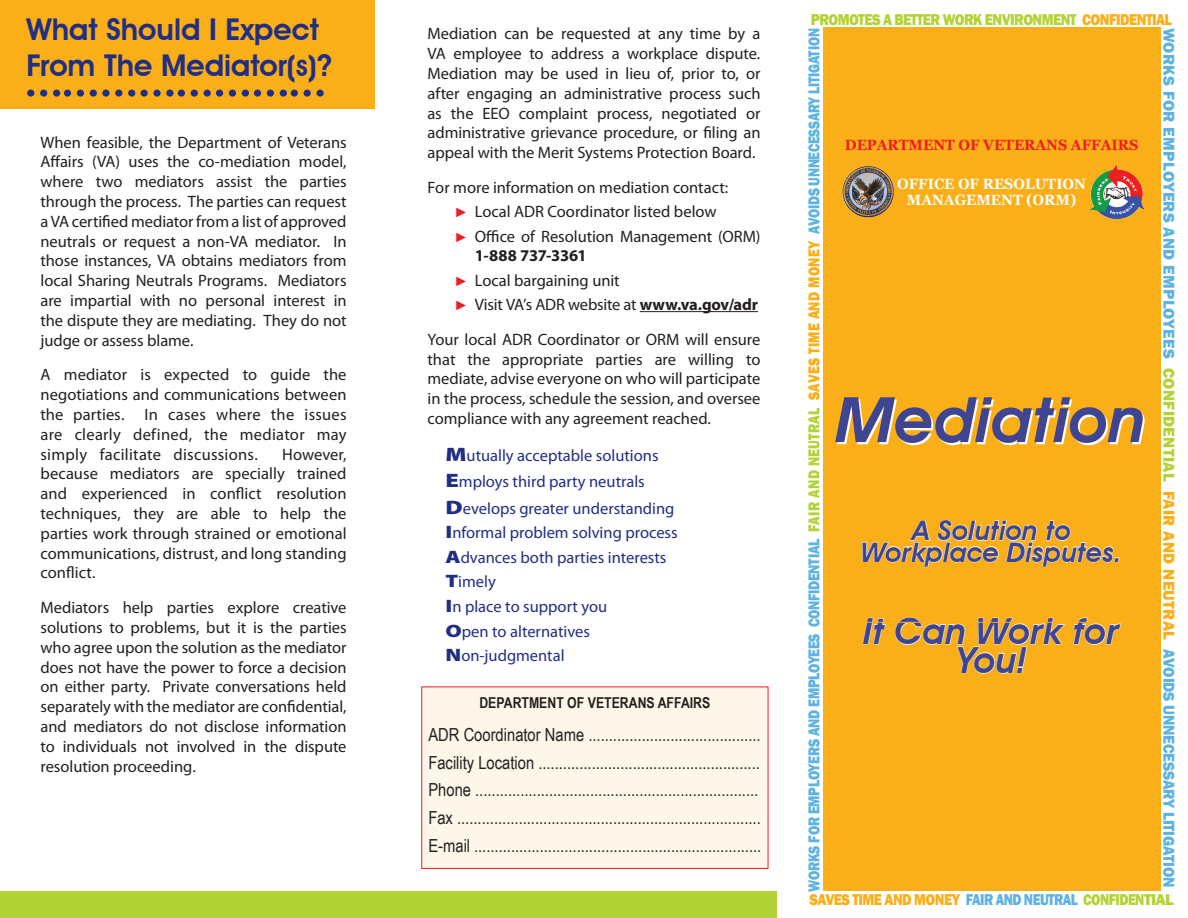
<style>
.page{position:relative;width:1188px;height:918px;background:#fff}
.page>*{position:absolute;margin:0;border:0;box-sizing:border-box;transform-origin:0 0}
.t1{font:italic 600 63px "Avant Garde IT Cby BT";color:#fff}
.t2{font:italic 600 36px "Avant Garde IT Cby BT";color:#3f4591}
.t3{font:600 30px/36px "Avant Garde IT Cby BT";color:#202e84}
.t4{font:italic 600 27px "Avant Garde IT Cby BT";color:#3f4591}
.t5{font:18px "Arial Narrow";color:#231f20}
.t6{font:16.5px/19.8px "Myriad Pro";color:#231f20;text-align:justify}
.t7{font:16.5px "Myriad Pro";color:#202e84}
.t8{font:800 16.2px "Franklin Gothic";letter-spacing:-.01em;color:#5eb3e0;scale:.83 1}
.t9{font:800 16.2px "Franklin Gothic";letter-spacing:.02em;color:#5eb3e0}
.t10{font:800 16.2px "Franklin Gothic";letter-spacing:-.04em;color:#faaf18;scale:.87 1}
.t11{font:800 16.2px "Franklin Gothic";letter-spacing:-.04em;color:#b2d235;scale:.87 1}
.t12{font:700 15px "Arial Narrow";color:#231f20}
.t13{font:700 14.85px "Georgia";color:#fff;scale:.95 1}
.t14{font:700 14.85px "Georgia";color:#ee1d23;scale:.95 1}
.s1{font-family:"Times New Roman";font-size:13.5px;color:#ee1d23}
.s2{font-weight:700}
.s3{font-weight:900;font-size:19.5px}
.s4{font-weight:900;font-size:18px}
.s5{color:#faaf18}
.s6{color:#b2d235}
.s7{color:#5eb3e0}
</style>
<div class="page">
<hr style="left:640px;top:311px;width:118px;height:1px;background:#231f20">
<div style="left:422px;top:687px;width:346px;height:181px;background:#fef6e8"></div>
<div style="left:422px;top:687px;width:346px;height:182px;border:1px solid #ee1d23"></div>
<div style="left:823px;top:28px;width:337px;height:863px;background:#faaf18"></div>
<div style="left:0;top:891px;width:777px;height:27px;background:#b2d235"></div>
<svg style="left:862px;top:520px;width:258px;height:47px"></svg>
<svg style="left:862px;top:617px;width:24px;height:28px"></svg>
<svg style="left:1073px;top:617px;width:48px;height:28px"></svg>
<svg style="left:895px;top:617px;width:170px;height:57px"></svg>
<img style="left:842px;top:165px;width:52px;height:53px">
<img style="left:1090px;top:165px;width:54px;height:54px">
<div style="left:0;top:0;width:375px;height:109px;background:#faaf18"></div>
<div style="left:27px;top:90px;width:7px;height:7px;background:#202e84;border-radius:50%"></div>
<div style="left:40px;top:90px;width:7px;height:7px;background:#202e84;border-radius:50%"></div>
<div style="left:53px;top:90px;width:7px;height:7px;background:#202e84;border-radius:50%"></div>
<div style="left:64px;top:90px;width:7px;height:7px;background:#202e84;border-radius:50%"></div>
<div style="left:77px;top:90px;width:7px;height:7px;background:#202e84;border-radius:50%"></div>
<div style="left:90px;top:90px;width:7px;height:7px;background:#202e84;border-radius:50%"></div>
<div style="left:102px;top:90px;width:8px;height:7px;background:#202e84;border-radius:50%"></div>
<div style="left:115px;top:90px;width:7px;height:7px;background:#202e84;border-radius:50%"></div>
<div style="left:128px;top:90px;width:7px;height:7px;background:#202e84;border-radius:50%"></div>
<div style="left:141px;top:90px;width:7px;height:7px;background:#202e84;border-radius:50%"></div>
<div style="left:153px;top:90px;width:8px;height:7px;background:#202e84;border-radius:50%"></div>
<div style="left:166px;top:90px;width:8px;height:7px;background:#202e84;border-radius:50%"></div>
<div style="left:178px;top:90px;width:7px;height:7px;background:#202e84;border-radius:50%"></div>
<div style="left:191px;top:90px;width:7px;height:7px;background:#202e84;border-radius:50%"></div>
<div style="left:204px;top:90px;width:7px;height:7px;background:#202e84;border-radius:50%"></div>
<div style="left:216px;top:90px;width:7px;height:7px;background:#202e84;border-radius:50%"></div>
<div style="left:229px;top:90px;width:7px;height:7px;background:#202e84;border-radius:50%"></div>
<div style="left:242px;top:90px;width:7px;height:7px;background:#202e84;border-radius:50%"></div>
<div style="left:254px;top:90px;width:7px;height:7px;background:#202e84;border-radius:50%"></div>
<div style="left:267px;top:90px;width:7px;height:7px;background:#202e84;border-radius:50%"></div>
<div style="left:280px;top:90px;width:7px;height:7px;background:#202e84;border-radius:50%"></div>
<div style="left:291px;top:90px;width:7px;height:7px;background:#202e84;border-radius:50%"></div>
<div style="left:304px;top:90px;width:7px;height:7px;background:#202e84;border-radius:50%"></div>
<div style="left:316px;top:90px;width:8px;height:7px;background:#202e84;border-radius:50%"></div>
<p class="t3" style="left:26px;top:12px;width:307px">What Should I Expect<br>From The Mediator(s)?</p>
<p class="t6" style="left:40px;top:133px;width:308px">When feasible, the Department of Veterans Affairs (VA) uses the co-mediation model, where two mediators assist the parties through the process. The parties can request a VA certified mediator from a list of approved neutrals or request a non-VA mediator. In those instances, VA obtains mediators from local Sharing Neutrals Programs. Mediators are impartial with no personal interest in the dispute they are mediating. They do not judge or assess blame.</p>
<p class="t6" style="left:40px;top:365px;width:308px">A mediator is expected to guide the negotiations and communications between the parties. In cases where the issues are clearly defined, the mediator may simply facilitate discussions.</p>
<p class="t6" style="left:40px;top:445px;width:308px;text-indent:242px">However, because mediators are specially trained and experienced in conflict resolution techniques, they are able to help the parties work through strained or emotional communications, distrust, and long standing conflict.</p>
<p class="t6" style="left:40px;top:598px;width:308px">Mediators help parties explore creative solutions to problems, but it is the parties who agree upon the solution as the mediator does not have the power to force a decision on either party. Private conversations held separately with the mediator are confidential, and mediators do not disclose information to individuals not involved in the dispute resolution proceeding.</p>
<p class="t6" style="left:428px;top:24px;width:335px">Mediation can be requested at any time by a VA employee to address a workplace dispute.<br>Mediation may be used in lieu of, prior to, or after engaging an administrative process such as the EEO complaint process, negotiated or administrative grievance procedure, or filing an appeal with the Merit Systems Protection Board.</p>
<p class="t6" style="left:428px;top:178px;width:302px">For more information on mediation contact:</p>
<p class="t6" style="left:454px;top:202px;width:264px"><span class="s1">►</span> Local ADR Coordinator listed below</p>
<p class="t6" style="left:475px;top:226px;width:287px;text-indent:-20px"><span class="s1">►</span> Office of Resolution Management (ORM)<br><span class="s2">1-888 737-3361</span></p>
<p class="t6" style="left:454px;top:271px;width:167px"><span class="s1">►</span> Local bargaining unit</p>
<p class="t6" style="left:454px;top:295px;width:305px"><span class="s1">►</span> Visit VA’s ADR website at <span class="s2">www.va.gov/adr</span></p>
<p class="t6" style="left:428px;top:330px;width:335px">Your local ADR Coordinator or ORM will ensure that the appropriate parties are willing to mediate, advise everyone on who will participate in the process, schedule the session, and oversee compliance with any agreement reached.</p>
<p class="t7" style="left:446px;top:446px;width:215px"><span class="s3">M</span>utually acceptable solutions</p>
<p class="t7" style="left:446px;top:473px;width:201px"><span class="s3">E</span>mploys third party neutrals</p>
<p class="t7" style="left:446px;top:499px;width:230px"><span class="s3">D</span>evelops greater understanding</p>
<p class="t7" style="left:446px;top:524px;width:234px"><span class="s4">I</span>nformal problem solving process</p>
<p class="t7" style="left:446px;top:548px;width:222px"><span class="s4">A</span>dvances both parties interests</p>
<p class="t7" style="left:446px;top:573px;width:52px"><span class="s4">T</span>imely</p>
<p class="t7" style="left:446px;top:598px;width:163px"><span class="s4">I</span>n place to support you</p>
<p class="t7" style="left:446px;top:622px;width:146px"><span class="s4">O</span>pen to alternatives</p>
<p class="t7" style="left:446px;top:647px;width:121px"><span class="s4">N</span>on-judgmental</p>
<p class="t12" style="left:479px;top:691px;width:232px">DEPARTMENT OF VETERANS AFFAIRS</p>
<p class="t5" style="left:428px;top:722px;width:334px">ADR Coordinator Name ..........................................</p>
<p class="t5" style="left:428px;top:749px;width:333px">Facility Location ......................................................</p>
<p class="t5" style="left:428px;top:777px;width:331px">Phone .....................................................................</p>
<p class="t5" style="left:428px;top:804px;width:334px">Fax ..........................................................................</p>
<p class="t5" style="left:428px;top:832px;width:334px">E-mail ......................................................................</p>
<p class="t11" style="left:811px;top:9px;width:417px">PROMOTES A BETTER WORK ENVIRONMENT <span class="s5">CONFIDENTIAL</span></p>
<p class="t9" style="left:1180px;top:28px;width:861px;rotate:90deg">WORKS FOR EMPLOYERS AND EMPLOYEES <span class="s6">CONFIDENTIAL</span> <span class="s5">FAIR AND NEUTRAL</span> AVOIDS UNNECESSARY LITIGATION</p>
<p class="t8" style="left:804px;top:892px;width:1042px;rotate:-90deg">WORKS FOR EMPLOYERS AND EMPLOYEES CONFIDENTIAL <span class="s6">FAIR AND NEUTRAL</span> <span class="s5">SAVES TIME AND MONEY</span> AVOIDS UNNECESSARY LITIGATION</p>
<p class="t10" style="left:809px;top:889px;width:420px">SAVES TIME AND MONEY <span class="s7">FAIR AND NEUTRAL</span> <span class="s6">CONFIDENTIAL</span></p>
<p class="t14" style="left:845px;top:137px;width:310px">DEPARTMENT OF VETERANS AFFAIRS</p>
<p class="t13" style="left:897px;top:176px;width:201px">OFFICE OF RESOLUTION</p>
<p class="t13" style="left:907px;top:192px;width:180px">MANAGEMENT (ORM)</p>
<p class="t1" style="left:838px;top:384px;width:311px">Mediation</p>
<p class="t4" style="left:913px;top:514px;width:160px">A Solution to</p>
<p class="t4" style="left:861px;top:536px;width:262px">Workplace Disputes.</p>
<p class="t2" style="left:863px;top:609px;width:258px">It Can Work for</p>
<p class="t2" style="left:956px;top:638px;width:73px">You!</p>
</div>
